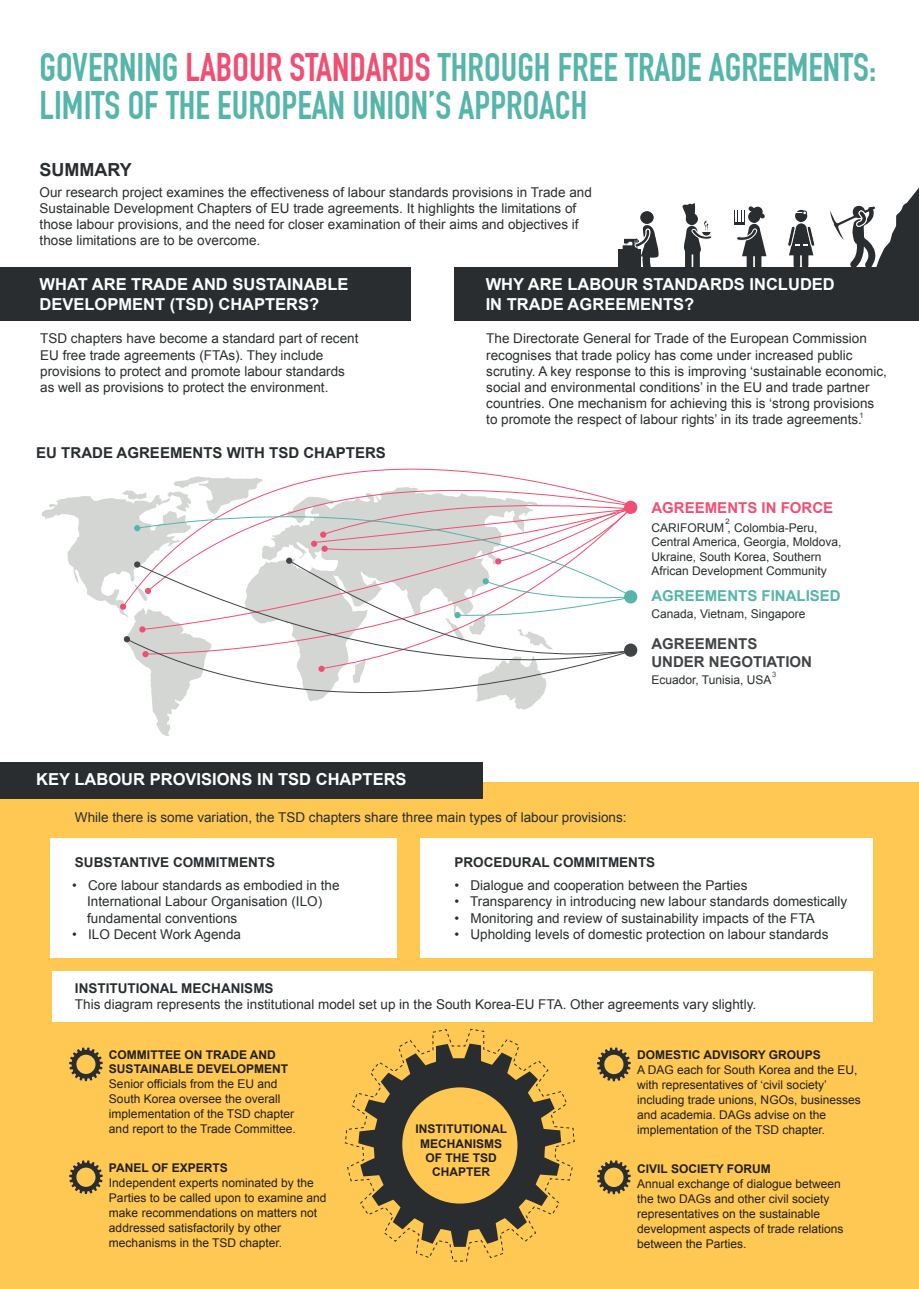
<style>
.page{position:relative;width:919px;height:1289px;background:#fff}
.page>*{position:absolute;margin:0;border:0;box-sizing:border-box;transform-origin:0 0}
.t1{font:700 39px/37.5px "DIN Condensed";color:#55b5a9}
.t2{font:700 18px "Arial";color:#292d2f}
.t3{font:700 16.5px/19.8px "Arial";color:#fff}
.t4{font:700 15px "Arial";color:#292d2f}
.t5{font:700 15px/18px "Arial";color:#414446}
.t6{font:700 15px "Arial";color:#55b5a9}
.t7{font:700 15px "Arial";color:#f04f74}
.t8{font:13.5px/16.2px "Arial";color:#292d2f}
.t9{font:700 13.5px "Arial";color:#292d2f}
.t10{font:12px/15px "Arial";color:#231f20}
.t11{font:12px/14.4px "Arial";color:#292d2f}
.t12{font:700 12px/14.4px "Arial";color:#231f20;text-align:center}
.t13{font:7.5px "Arial";color:#292d2f}
.t14{font:7.5px "Arial";color:#414446}
.s1{color:#f04f74}
</style>
<div class="page">
<div style="left:0;top:782px;width:918px;height:506px;background:#fec852"></div>
<div style="left:454px;top:268px;width:464px;height:53px;background:#292d2f"></div>
<div style="left:420px;top:838px;width:452px;height:119px;background:#fff"></div>
<div style="left:51px;top:838px;width:346px;height:119px;background:#fff"></div>
<div style="left:0;top:268px;width:410px;height:53px;background:#292d2f"></div>
<div style="left:52px;top:970px;width:820px;height:51px;background:#fff"></div>
<svg style="left:830px;top:189px;width:88px;height:79px"></svg>
<svg style="left:42px;top:476px;width:591px;height:260px"></svg>
<div style="left:746px;top:246px;width:7px;height:23px;background:#292d2f;border-radius:3px"></div>
<div style="left:754px;top:246px;width:7px;height:23px;background:#292d2f;border-radius:3px"></div>
<svg style="left:682px;top:203px;width:30px;height:51px"></svg>
<div style="left:640px;top:211px;width:13px;height:13px;background:#292d2f;border-radius:50%"></div>
<div style="left:618px;top:249px;width:22px;height:19px;background:#292d2f"></div>
<svg style="left:622px;top:225px;width:38px;height:43px"></svg>
<svg style="left:734px;top:206px;width:32px;height:50px"></svg>
<div style="left:685px;top:247px;width:6px;height:24px;background:#292d2f;border-radius:3px"></div>
<div style="left:693px;top:247px;width:6px;height:24px;background:#292d2f;border-radius:3px"></div>
<svg style="left:794px;top:210px;width:13px;height:12px"></svg>
<div style="left:793px;top:245px;width:7px;height:23px;background:#292d2f;border-radius:3px"></div>
<div style="left:801px;top:245px;width:7px;height:23px;background:#292d2f;border-radius:3px"></div>
<svg style="left:795px;top:211px;width:11px;height:4px"></svg>
<svg style="left:787px;top:225px;width:28px;height:30px"></svg>
<div style="left:624px;top:500px;width:13px;height:14px;background:#f04f74;border-radius:50%"></div>
<div style="left:624px;top:590px;width:13px;height:13px;background:#55b5a9;border-radius:50%"></div>
<div style="left:624px;top:643px;width:13px;height:13px;background:#414446;border-radius:50%"></div>
<div style="left:0;top:762px;width:482px;height:36px;background:#292d2f"></div>
<svg style="left:597px;top:1160px;width:33px;height:34px"></svg>
<svg style="left:597px;top:1047px;width:33px;height:34px"></svg>
<svg style="left:69px;top:1160px;width:34px;height:33px"></svg>
<svg style="left:345px;top:1028px;width:229px;height:233px"></svg>
<svg style="left:69px;top:1047px;width:34px;height:34px"></svg>
<h1 class="t1" style="left:40px;top:49px;width:838px">GOVERNING <span class="s1">LABOUR STANDARDS</span> THROUGH FREE TRADE AGREEMENTS:<br>LIMITS OF THE EUROPEAN UNION’S APPROACH</h1>
<h2 class="t2" style="left:40px;top:158px;width:94px">SUMMARY</h2>
<p class="t8" style="left:40px;top:184px;width:554px">Our research project examines the effectiveness of labour standards provisions in Trade and Sustainable Development Chapters of EU trade agreements. It highlights the limitations of those labour provisions, and the need for closer examination of their aims and objectives if those limitations are to be overcome.</p>
<p class="t3" style="left:40px;top:275px;width:310px">WHAT ARE TRADE AND SUSTAINABLE<br>DEVELOPMENT (TSD) CHAPTERS?</p>
<p class="t3" style="left:485px;top:275px;width:350px">WHY ARE LABOUR STANDARDS INCLUDED<br>IN TRADE AGREEMENTS?</p>
<p class="t8" style="left:40px;top:331px;width:320px">TSD chapters have become a standard part of recent EU free trade agreements (FTAs). They include provisions to protect and promote labour standards as well as provisions to protect the environment.</p>
<p class="t4" style="left:36px;top:443px;width:351px">EU TRADE AGREEMENTS WITH TSD CHAPTERS</p>
<p class="t3" style="left:36px;top:770px;width:372px">KEY LABOUR PROVISIONS IN TSD CHAPTERS</p>
<p class="t8" style="left:486px;top:331px;width:402px">The Directorate General for Trade of the European Commission recognises that trade policy has come under increased public scrutiny. A key response to this is improving ‘sustainable economic, social and environmental conditions’ in the EU and trade partner countries. One mechanism for achieving this is ‘strong provisions to promote the respect of labour rights’ in its trade agreements.</p>
<p class="t13" style="left:859px;top:410px;width:6px">1</p>
<p class="t7" style="left:651px;top:497px;width:183px">AGREEMENTS IN FORCE</p>
<p class="t11" style="left:651px;top:520px;width:192px">CARIFORUM , Colombia-Peru,<br>Central America, Georgia, Moldova,<br>Ukraine, South Korea, Southern<br>African Development Community</p>
<p class="t6" style="left:651px;top:586px;width:191px">AGREEMENTS FINALISED</p>
<p class="t11" style="left:651px;top:606px;width:155px">Canada, Vietnam, Singapore</p>
<p class="t13" style="left:725px;top:516px;width:6px">2</p>
<p class="t5" style="left:651px;top:635px;width:162px">AGREEMENTS<br>UNDER NEGOTIATION</p>
<p class="t14" style="left:772px;top:669px;width:6px">3</p>
<p class="t11" style="left:651px;top:672px;width:122px">Ecuador, Tunisia, USA</p>
<p class="t8" style="left:75px;top:809px;width:553px">While there is some variation, the TSD chapters share three main types of labour provisions:</p>
<p class="t9" style="left:75px;top:853px;width:202px">SUBSTANTIVE COMMITMENTS</p>
<p class="t8" style="left:87px;top:877px;width:254px;text-indent:-15px">• Core labour standards as embodied in the<br>International Labour Organisation (ILO) fundamental conventions</p>
<p class="t8" style="left:72px;top:926px;width:170px">• ILO Decent Work Agenda</p>
<p class="t9" style="left:454px;top:853px;width:202px">PROCEDURAL COMMITMENTS</p>
<p class="t8" style="left:454px;top:877px;width:294px">• Dialogue and cooperation between the Parties</p>
<p class="t8" style="left:454px;top:893px;width:394px">• Transparency in introducing new labour standards domestically</p>
<p class="t8" style="left:454px;top:909px;width:362px">• Monitoring and review of sustainability impacts of the FTA</p>
<p class="t8" style="left:454px;top:926px;width:375px">• Upholding levels of domestic protection on labour standards</p>
<p class="t9" style="left:75px;top:979px;width:200px">INSTITUTIONAL MECHANISMS</p>
<p class="t8" style="left:75px;top:995px;width:682px">This diagram represents the institutional model set up in the South Korea-EU FTA. Other agreements vary slightly.</p>
<p class="t12" style="left:109px;top:1047px;width:181px;text-align:left">COMMITTEE ON TRADE AND<br>SUSTAINABLE DEVELOPMENT</p>
<p class="t10" style="left:109px;top:1076px;width:188px">Senior officials from the EU and South Korea oversee the overall implementation of the TSD chapter and report to the Trade Committee.</p>
<p class="t12" style="left:109px;top:1160px;width:120px">PANEL OF EXPERTS</p>
<p class="t10" style="left:109px;top:1175px;width:219px">Independent experts nominated by the Parties to be called upon to examine and make recommendations on matters not addressed satisfactorily by other mechanisms in the TSD chapter.</p>
<p class="t12" style="left:415px;top:1122px;width:93px">INSTITUTIONAL<br>MECHANISMS<br>OF THE TSD<br>CHAPTER</p>
<p class="t12" style="left:637px;top:1047px;width:185px">DOMESTIC ADVISORY GROUPS</p>
<p class="t10" style="left:637px;top:1062px;width:225px">A DAG each for South Korea and the EU, with representatives of ‘civil society’ including trade unions, NGOs, businesses and academia. DAGs advise on the implementation of the TSD chapter.</p>
<p class="t12" style="left:637px;top:1161px;width:135px">CIVIL SOCIETY FORUM</p>
<p class="t10" style="left:637px;top:1176px;width:208px">Annual exchange of dialogue between the two DAGs and other civil society representatives on the sustainable development aspects of trade relations between the Parties.</p>
</div>
